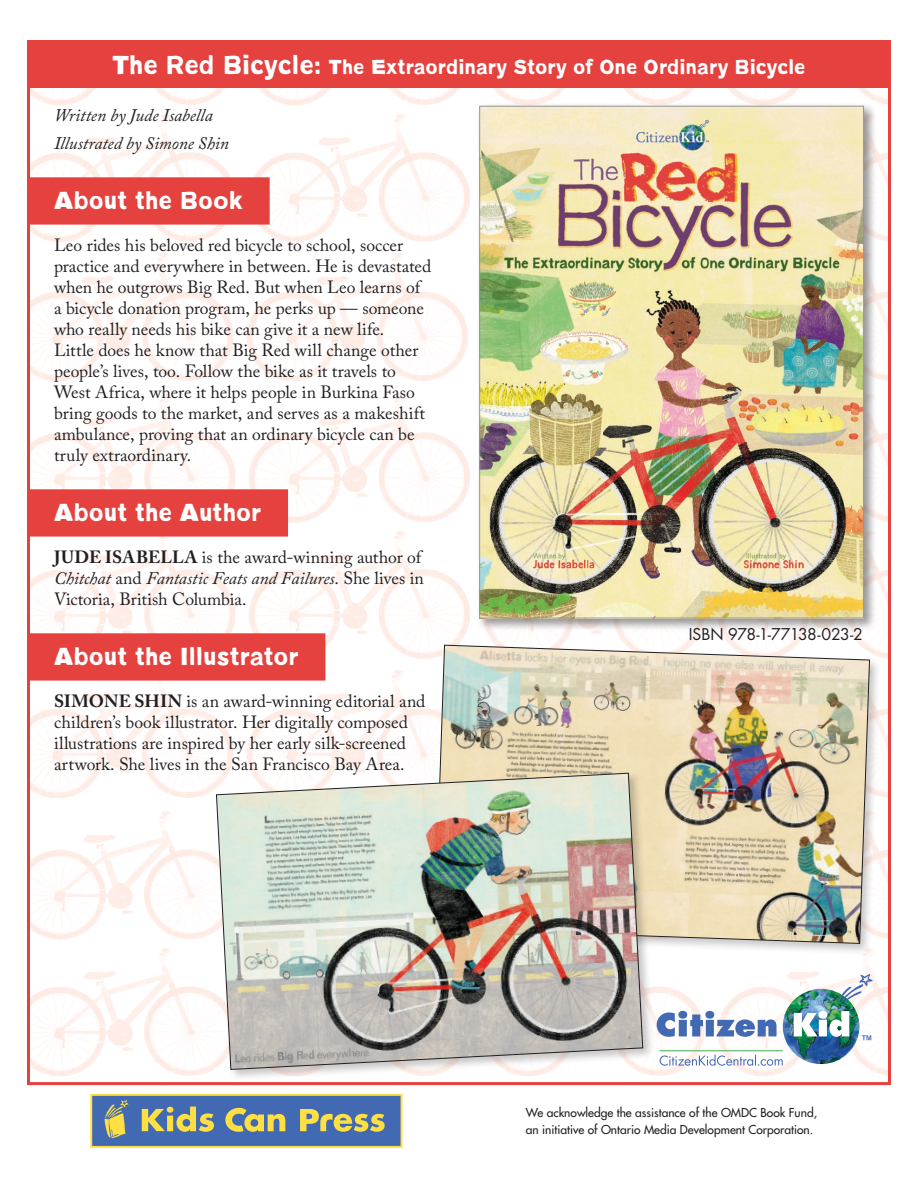
<style>
.page{position:relative;width:918px;height:1188px;background:#fff}
.page>*{position:absolute;margin:0;border:0;box-sizing:border-box;transform-origin:0 0}
.t1{font:700 25.5px "Absent Grotesque";letter-spacing:.005em;color:#fff}
.t2{font:700 21px "Absent Grotesque";letter-spacing:.005em;color:#fff}
.body-copy{font:17.7px/21px "Adobe Caslon Pro";color:#231f20}
.byline{font:italic 17.7px "Adobe Caslon Pro";letter-spacing:-.005em;color:#231f20}
.t3{font:15.75px "Futura Std";letter-spacing:-.03em;color:#231f20}
.fine-print{font:500 12px/16.8px "Futura Std";color:#231f20}
.s1{font-size:27px}
.s2{font-weight:700}
.s3{font-style:italic}
</style>
<div class="page">
<img style="left:31px;top:88px;width:856px;height:988px">
<div style="left:432px;top:642px;width:450px;height:314px;background:#231f20;opacity:.25"></div>
<img style="left:434px;top:645px;width:436px;height:299px">
<div style="left:214px;top:770px;width:440px;height:311px;background:#231f20;opacity:.25"></div>
<img style="left:216px;top:773px;width:427px;height:297px">
<div style="left:27px;top:177px;width:243px;height:48px;background:#e5413e"></div>
<div style="left:27px;top:489px;width:261px;height:48px;background:#e5413e"></div>
<div style="left:27px;top:633px;width:298px;height:48px;background:#e5413e"></div>
<img style="left:466px;top:92px;width:412px;height:540px">
<div style="left:91px;top:1095px;width:311px;height:52px;background:#426ab3"></div>
<div style="left:90px;top:1094px;width:312px;height:54px;border:2px solid #ffdf41"></div>
<svg style="left:104px;top:1100px;width:25px;height:38px"></svg>
<svg style="left:142px;top:1107px;width:72px;height:25px"></svg>
<svg style="left:225px;top:1108px;width:60px;height:24px"></svg>
<svg style="left:300px;top:1109px;width:85px;height:23px"></svg>
<img style="left:783px;top:989px;width:76px;height:75px">
<svg style="left:837px;top:974px;width:36px;height:30px"></svg>
<svg style="left:862px;top:1035px;width:9px;height:5px"></svg>
<svg style="left:657px;top:1011px;width:120px;height:26px"></svg>
<svg style="left:794px;top:1011px;width:55px;height:26px"></svg>
<hr style="left:660px;top:1050px;width:123px;height:1px;background:#41ad49">
<svg style="left:660px;top:1055px;width:123px;height:11px"></svg>
<div style="left:27px;top:40px;width:864px;height:48px;background:#e5413e"></div>
<p class="t2" style="left:112px;top:54px;width:695px"><span class="s1">The Red Bicycle:</span> The Extraordinary Story of One Ordinary Bicycle</p>
<p class="byline" style="left:54px;top:104px;width:160px">Written by Jude Isabella</p>
<p class="byline" style="left:54px;top:132px;width:177px">Illustrated by Simone Shin</p>
<h1 class="t1" style="left:54px;top:185px;width:190px">About the Book</h1>
<p class="body-copy" style="left:54px;top:234px;width:379px">Leo rides his beloved red bicycle to school, soccer practice and everywhere in between. He is devastated when he outgrows Big Red. But when Leo learns of a bicycle donation program, he perks up — someone who really needs his bike can give it a new life.<br>Little does he know that Big Red will change other people’s lives, too. Follow the bike as it travels to West Africa, where it helps people in Burkina Faso bring goods to the market, and serves as a makeshift ambulance, proving that an ordinary bicycle can be truly extraordinary.</p>
<h1 class="t1" style="left:54px;top:497px;width:209px">About the Author</h1>
<p class="body-copy" style="left:54px;top:546px;width:371px"><span class="s2">JUDE ISABELLA</span> is the award-winning author of<br><span class="s3">Chitchat</span> and <span class="s3">Fantastic Feats and Failures</span>. She lives in<br>Victoria, British Columbia.</p>
<h1 class="t1" style="left:54px;top:641px;width:246px">About the Illustrator</h1>
<p class="body-copy" style="left:54px;top:690px;width:373px"><span class="s2">SIMONE SHIN</span> is an award-winning editorial and children’s book illustrator. Her digitally composed illustrations are inspired by her early silk-screened artwork. She lives in the San Francisco Bay Area.</p>
<p class="t3" style="left:689px;top:624px;width:176px">ISBN 978-1-77138-023-2</p>
<p class="fine-print" style="left:526px;top:1105px;width:293px">We acknowledge the assistance of the OMDC Book Fund, an initiative of Ontario Media Development Corporation.</p>
</div>
